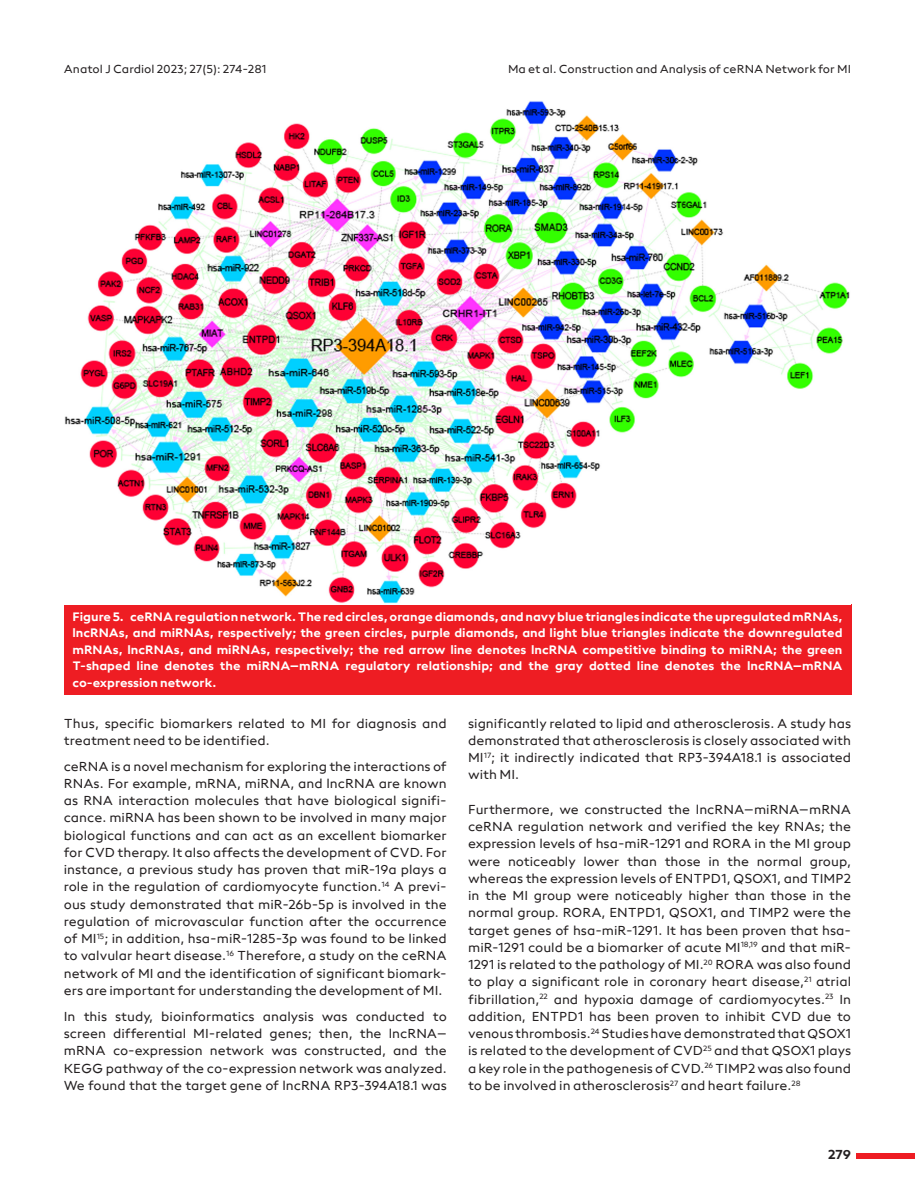
<style>
.page{position:relative;width:915px;height:1191px;background:#fff}
.page>*{position:absolute;margin:0;border:0;box-sizing:border-box;transform-origin:0 0}
.t1{font:13.5px/17.2px "neue Radial A Regular";color:#231f20;text-align:justify}
.t2{font:13.5px "neue Radial A Bold";color:#231f20}
.t3{font:12.75px/16.5px "neue Radial A Bold";color:#fff;text-align:justify}
.t4{font:12px "neue Radial A Regular";color:#231f20}
</style>
<div class="page">
<div style="left:856px;top:1152px;width:58px;height:6px;background:#ee1d23"></div>
<div style="left:64px;top:604px;width:786px;height:91px;background:#ee1d23"></div>
<img style="left:65px;top:101px;width:784px;height:503px">
<p class="t4" style="left:64px;top:61px;width:204px">Anatol J Cardiol 2023; 27(5): 274-281</p>
<p class="t4" style="left:508px;top:61px;width:344px">Ma et al. Construction and Analysis of ceRNA Network for MI</p>
<p class="t3" style="left:72px;top:608px;width:771px">Figure 5. ceRNA regulation network. The red circles, orange diamonds, and navy blue triangles indicate the upregulated mRNAs, lncRNAs, and miRNAs, respectively; the green circles, purple diamonds, and light blue triangles indicate the downregulated mRNAs, lncRNAs, and miRNAs, respectively; the red arrow line denotes lncRNA competitive binding to miRNA; the green T-shaped line denotes the miRNA–mRNA regulatory relationship; and the gray dotted line denotes the lncRNA–mRNA co-expression network.</p>
<p class="t1" style="left:64px;top:714px;width:384px">Thus, specific biomarkers related to MI for diagnosis and treatment need to be identified.</p>
<p class="t1" style="left:64px;top:757px;width:384px">ceRNA is a novel mechanism for exploring the interactions of RNAs. For example, mRNA, miRNA, and lncRNA are known as RNA interaction molecules that have biological signifi&shy;cance. miRNA has been shown to be involved in many major biological functions and can act as an excellent biomarker for CVD therapy. It also affects the development of CVD. For instance, a previous study has proven that miR-19a plays a role in the regulation of cardiomyocyte function.<sup>14</sup> A previ&shy;ous study demonstrated that miR-26b-5p is involved in the regulation of microvascular function after the occurrence of MI<sup>15</sup>; in addition, hsa-miR-1285-3p was found to be linked to valvular heart disease.<sup>16</sup> Therefore, a study on the ceRNA network of MI and the identification of significant biomark&shy;ers are important for understanding the development of MI.</p>
<p class="t1" style="left:64px;top:1007px;width:384px">In this study, bioinformatics analysis was conducted to screen differential MI-related genes; then, the lncRNA– mRNA co-expression network was constructed, and the KEGG pathway of the co-expression network was analyzed.<br>We found that the target gene of lncRNA RP3-394A18.1 was</p>
<p class="t1" style="left:468px;top:714px;width:384px">significantly related to lipid and atherosclerosis. A study has demonstrated that atherosclerosis is closely associated with MI<sup>17</sup>; it indirectly indicated that RP3-394A18.1 is associated with MI.</p>
<p class="t1" style="left:468px;top:800px;width:384px">Furthermore, we constructed the lncRNA–miRNA–mRNA ceRNA regulation network and verified the key RNAs; the expression levels of hsa-miR-1291 and RORA in the MI group were noticeably lower than those in the normal group, whereas the expression levels of ENTPD1, QSOX1, and TIMP2 in the MI group were noticeably higher than those in the normal group. RORA, ENTPD1, QSOX1, and TIMP2 were the target genes of hsa-miR-1291. It has been proven that hsa&shy;miR-1291 could be a biomarker of acute MI<sup>18,19</sup> and that miR-1291 is related to the pathology of MI.<sup>20</sup> RORA was also found to play a significant role in coronary heart disease,<sup>21</sup> atrial fibrillation,<sup>22</sup> and hypoxia damage of cardiomyocytes.<sup>23</sup> In addition, ENTPD1 has been proven to inhibit CVD due to venous thrombosis.<sup>24</sup> Studies have demonstrated that QSOX1 is related to the development of CVD<sup>25</sup> and that QSOX1 plays a key role in the pathogenesis of CVD.<sup>26</sup> TIMP2 was also found to be involved in atherosclerosis<sup>27</sup> and heart failure.<sup>28</sup></p>
<p class="t2" style="left:827px;top:1146px;width:24px">279</p>
</div>
